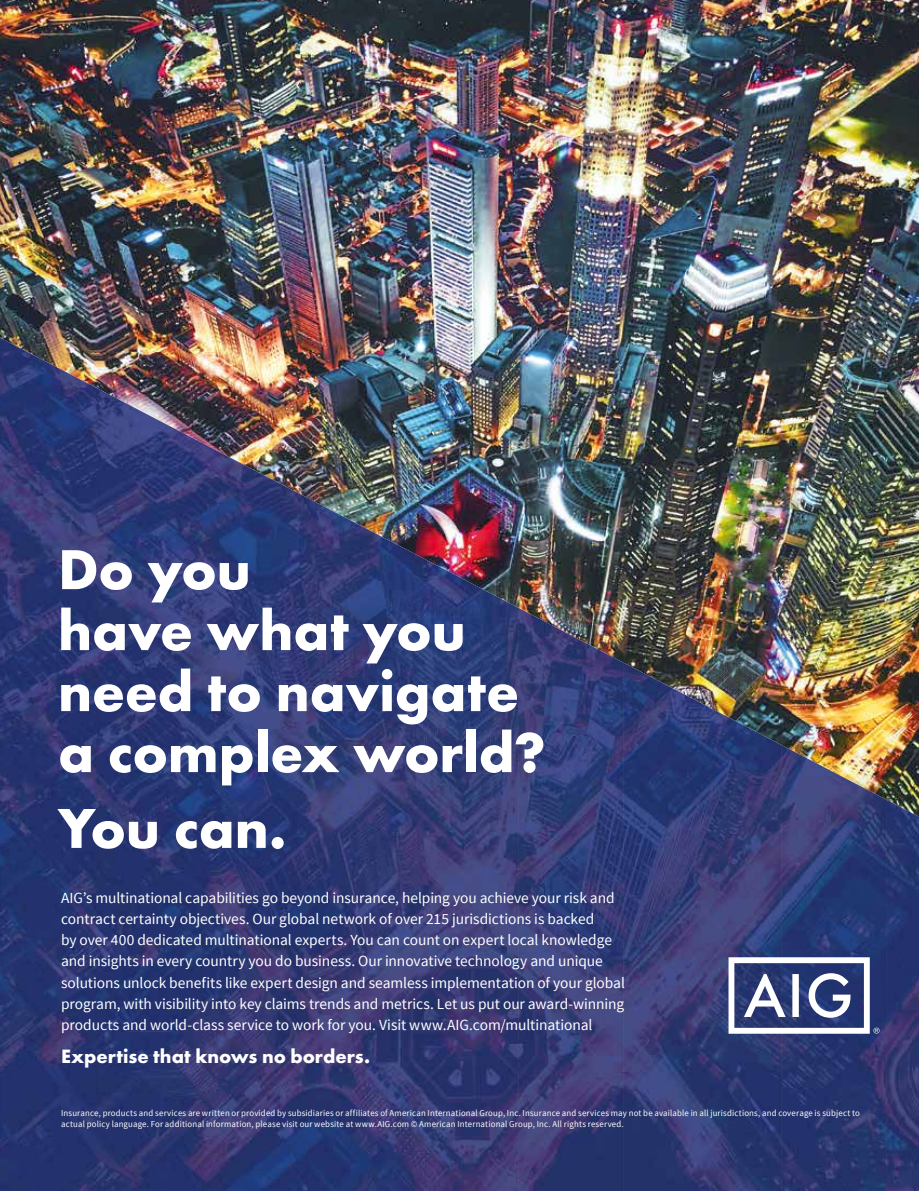
<style>
.page{position:relative;width:919px;height:1191px;background:#fff}
.page>*{position:absolute;margin:0;border:0;box-sizing:border-box;transform-origin:0 0}
.t1{font:700 58.35px/60.9px "Futura PT";letter-spacing:-.005em;color:#fff}
.t2{font:700 20.1px "Futura PT";color:#fff}
.t3{font:15.45px/21px "Source Sans Pro";letter-spacing:-.005em;color:#fff}
.t4{font:9px/10.5px "Source Sans Pro";letter-spacing:.02em;color:#fff}
</style>
<div class="page">
<img style="left:0;top:0;width:918px;height:799px">
<img style="left:0;top:337px;width:98px;height:854px">
<img style="left:97px;top:388px;width:106px;height:803px">
<img style="left:202px;top:443px;width:106px;height:748px">
<img style="left:308px;top:498px;width:105px;height:693px">
<img style="left:413px;top:553px;width:106px;height:638px">
<img style="left:518px;top:608px;width:105px;height:583px">
<img style="left:623px;top:662px;width:106px;height:529px">
<img style="left:728px;top:717px;width:53px;height:474px">
<img style="left:781px;top:745px;width:105px;height:446px">
<img style="left:886px;top:799px;width:32px;height:392px">
<svg style="left:728px;top:957px;width:151px;height:76px"></svg>
<h1 class="t1" style="left:58px;top:537px;width:489px">Do you<br>have what you need to navigate a complex world?</h1>
<h1 class="t1" style="left:58px;top:796px;width:230px">You can.</h1>
<p class="t3" style="left:61px;top:888px;width:565px">AIG’s multinational capabilities go beyond insurance, helping you achieve your risk and contract certainty objectives. Our global network of over 215 jurisdictions is backed<br>by over 400 dedicated multinational experts. You can count on expert local knowledge and insights in every country you do business. Our innovative technology and unique solutions unlock benefits like expert design and seamless implementation of your global program, with visibility into key claims trends and metrics. Let us put our award-winning products and world-class service to work for you. Visit www.AIG.com/multinational</p>
<h2 class="t2" style="left:61px;top:1043px;width:310px">Expertise that knows no borders.</h2>
<p class="t4" style="left:61px;top:1108px;width:800px">Insurance, products and services are written or provided by subsidiaries or affiliates of American International Group, Inc. Insurance and services may not be available in all jurisdictions, and coverage is subject to actual policy language. For additional information, please visit our website at www.AIG.com © American International Group, Inc. All rights reserved.</p>
</div>
